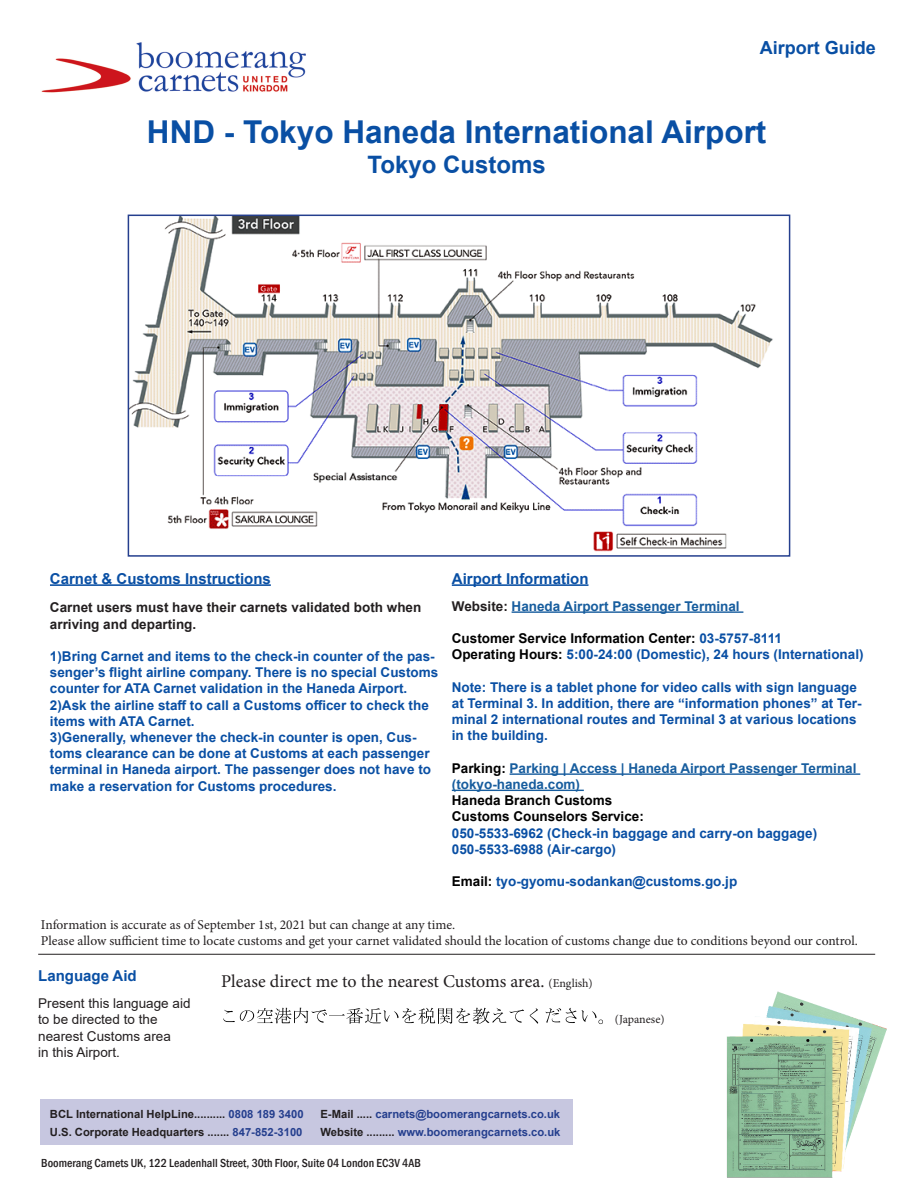
<style>
.page{position:relative;width:918px;height:1188px;background:#fff}
.page>*{position:absolute;margin:0;border:0;box-sizing:border-box;transform-origin:0 0}
.t1{font:700 31.5px "Arial";color:#094fa4}
.t2{font:700 24px "Arial";color:#094fa4}
.t3{font:18px "Minion Pro";letter-spacing:-.005em;color:#231f20}
.t4{font:700 18px "Arial";color:#094fa4}
.t5{font:700 15px "Arial";color:#094fa4}
.t6{font:700 13.5px/16.2px "Arial";color:#094fa4}
.t7{font:13.5px "Minion Pro";letter-spacing:-.005em;color:#231f20}
.t8{font:700 13.5px/16.2px "Arial";color:#175d9e}
.t9{font:700 13.5px "Arial";color:#000}
.t10{font:13.5px "Arial";color:#231f20}
.t11{font:700 13.5px/16.2px "Arial";color:#231f20}
.t12{font:500 condensed 12px "Franklin Gothic";color:#231f20}
.t13{font:12px "Minion Pro";letter-spacing:-.005em;color:#231f20}
.t14{font:700 11.25px/18px "Arial";color:#231f20}
.t15{font:700 11.25px/18px "Arial";color:#253f8e}
.s1{color:#231f20}
.s2{color:#094fa4}
.s3{color:#000}
.s4{font-size:12px}
.s5{color:#253f8e}
</style>
<div class="page">
<div style="left:40px;top:1099px;width:533px;height:46px;background:#c7c7e0"></div>
<img style="left:727px;top:991px;width:160px;height:187px">
<img style="left:41px;top:42px;width:265px;height:51px">
<hr style="left:452px;top:584px;width:136px;height:2px;background:#094fa4">
<hr style="left:512px;top:611px;width:231px;height:2px;background:#175d9e">
<hr style="left:510px;top:773px;width:350px;height:2px;background:#175d9e">
<hr style="left:452px;top:790px;width:132px;height:1px;background:#175d9e">
<hr style="left:50px;top:584px;width:221px;height:2px;background:#094fa4">
<hr style="left:38px;top:954px;width:837px;height:1px;background:#231f20">
<img style="left:131px;top:218px;width:642px;height:334px">
<div style="left:128px;top:215px;width:662px;height:342px;border:2px solid #253f8e"></div>
<svg style="left:223px;top:1008px;width:301px;height:16px"></svg>
<svg style="left:530px;top:1008px;width:8px;height:16px"></svg>
<svg style="left:546px;top:1008px;width:57px;height:16px"></svg>
<h3 class="t4" style="left:760px;top:35px;width:118px">Airport Guide</h3>
<p class="t1" style="left:147px;top:110px;width:621px">HND - Tokyo Haneda International Airport</p>
<p class="t2" style="left:368px;top:148px;width:180px">Tokyo Customs</p>
<p class="t5" style="left:50px;top:568px;width:222px">Carnet &amp; Customs Instructions</p>
<p class="t11" style="left:50px;top:600px;width:373px">Carnet users must have their carnets validated both when arriving and departing.</p>
<p class="t6" style="left:50px;top:648px;width:390px">1)Bring Carnet and items to the check-in counter of the pas&shy;senger’s flight airline company. There is no special Customs counter for ATA Carnet validation in the Haneda Airport.</p>
<p class="t6" style="left:50px;top:697px;width:380px">2)Ask the airline staff to call a Customs officer to check the items with ATA Carnet.</p>
<p class="t6" style="left:50px;top:729px;width:383px">3)Generally, whenever the check-in counter is open, Cus&shy;toms clearance can be done at Customs at each passenger terminal in Haneda airport. The passenger does not have to make a reservation for Customs procedures.</p>
<p class="t5" style="left:452px;top:568px;width:138px">Airport Information</p>
<p class="t8" style="left:452px;top:598px;width:289px"><span class="s1">Website:</span> Haneda Airport Passenger Terminal</p>
<p class="t9" style="left:452px;top:629px;width:332px">Customer Service Information Center: <span class="s2">03-5757-8111</span></p>
<p class="t6" style="left:452px;top:647px;width:413px"><span class="s3">Operating Hours:</span> 5:00-24:00 (Domestic), 24 hours (International)</p>
<p class="t6" style="left:452px;top:679px;width:411px">Note: There is a tablet phone for video calls with sign language at Terminal 3. In addition, there are “information phones” at Ter&shy;minal 2 international routes and Terminal 3 at various locations in the building.</p>
<p class="t8" style="left:452px;top:760px;width:406px"><span class="s3">Parking:</span> Parking | Access | Haneda Airport Passenger Terminal (tokyo-haneda.com)</p>
<p class="t9" style="left:452px;top:791px;width:162px">Haneda Branch Customs</p>
<p class="t9" style="left:452px;top:807px;width:194px">Customs Counselors Service:</p>
<p class="t6" style="left:452px;top:825px;width:367px">050-5533-6962 (Check-in baggage and carry-on baggage)</p>
<p class="t6" style="left:452px;top:841px;width:166px">050-5533-6988 (Air-cargo)</p>
<p class="t6" style="left:452px;top:873px;width:287px"><span class="s3">Email:</span> tyo-gyomu-sodankan@customs.go.jp</p>
<p class="t7" style="left:41px;top:915px;width:416px">Information is accurate as of September 1st, 2021 but can change at any time.</p>
<p class="t7" style="left:41px;top:932px;width:818px">Please allow sufficient time to locate customs and get your carnet validated should the location of customs change due to conditions beyond our control.</p>
<p class="t5" style="left:38px;top:965px;width:100px">Language Aid</p>
<p class="t10" style="left:38px;top:994px;width:154px">Present this language aid</p>
<p class="t10" style="left:38px;top:1010px;width:121px">to be directed to the</p>
<p class="t10" style="left:38px;top:1027px;width:134px">nearest Customs area</p>
<p class="t10" style="left:38px;top:1043px;width:83px">in this Airport.</p>
<p class="t3" style="left:221px;top:970px;width:373px">Please direct me to the nearest Customs area. <span class="s4">(English)</span></p>
<p class="t14" style="left:50px;top:1105px;width:255px">BCL International HelpLine.......... <span class="s5">0808 189 3400<br></span>U.S. Corporate Headquarters ....... <span class="s5">847-852-3100</span></p>
<p class="t15" style="left:320px;top:1105px;width:242px"><span class="s1">E-Mail .....</span> carnets@boomerangcarnets.co.uk<br><span class="s1">Website .........</span> www.boomerangcarnets.co.uk</p>
<p class="t12" style="left:41px;top:1155px;width:381px">Boomerang Carnets UK, 122 Leadenhall Street, 30th Floor, Suite 04 London EC3V 4AB</p>
<p class="t13" style="left:615px;top:1012px;width:51px">(Japanese)</p>
</div>
